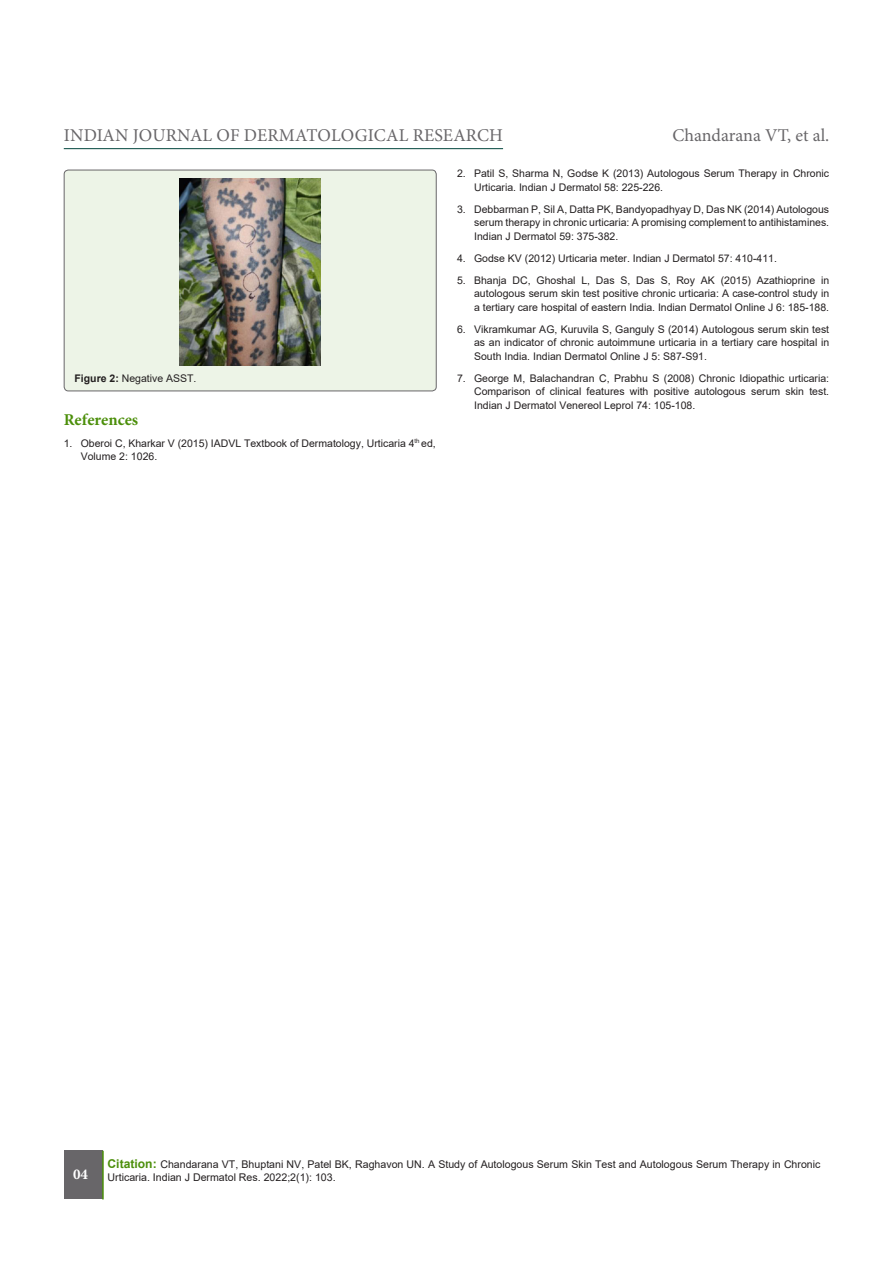
<style>
.page{position:relative;width:893px;height:1263px;background:#fff}
.page>*{position:absolute;margin:0;border:0;box-sizing:border-box;transform-origin:0 0}
.t1{font:18px "Minion Pro";letter-spacing:.005em;color:#686669}
.subsideheadding{font:700 16.5px "Minion Pro";color:#4c8f0b}
.t2{font:700 15px "Minion Pro";color:#fff}
.t3{font:10.65px "Arial";color:#231f20}
.t4{font:10.5px/13.5px "Arial";color:#231f20;text-align:justify}
.s1{font-weight:700}
.s2{font-weight:700;font-size:12.15px;color:#4c8f0b}
</style>
<div class="page">
<hr style="left:64px;top:148px;width:439px;height:1px;background:#00443c">
<div style="left:64px;top:1151px;width:38px;height:48px;background:#686669"></div>
<hr style="left:102px;top:1151px;width:2px;height:48px;background:#4c8f0b">
<div style="left:64px;top:170px;width:372px;height:221px;background:#edf4e7;border-radius:4px"></div>
<img style="left:180px;top:179px;width:140px;height:186px">
<div style="left:64px;top:170px;width:373px;height:221px;border:1px solid #686669;border-radius:4px"></div>
<h1 class="t1" style="left:64px;top:123px;width:441px">INDIAN JOURNAL OF DERMATOLOGICAL RESEARCH</h1>
<h1 class="t1" style="left:672px;top:123px;width:158px">Chandarana VT, et al.</h1>
<p class="t4" style="left:75px;top:372px;width:123px"><span class="s1">Figure 2:</span> Negative ASST.</p>
<p class="subsideheadding" style="left:64px;top:408px;width:76px">References</p>
<p class="t4" style="left:81px;top:436px;width:357px;text-indent:-17px">1. Oberoi C, Kharkar V (2015) IADVL Textbook of Dermatology, Urticaria 4<sup>th</sup> ed,<br>Volume 2: 1026.</p>
<p class="t4" style="left:474px;top:167px;width:357px;text-indent:-17px">2. Patil S, Sharma N, Godse K (2013) Autologous Serum Therapy in Chronic<br>Urticaria. Indian J Dermatol 58: 225-226.</p>
<p class="t4" style="left:474px;top:202px;width:357px;text-indent:-17px">3. Debbarman P, Sil A, Datta PK, Bandyopadhyay D, Das NK (2014) Autologous serum therapy in chronic urticaria: A promising complement to antihistamines.<br>Indian J Dermatol 59: 375-382.</p>
<p class="t4" style="left:457px;top:251px;width:321px">4. Godse KV (2012) Urticaria meter. Indian J Dermatol 57: 410-411.</p>
<p class="t4" style="left:474px;top:273px;width:357px;text-indent:-17px">5. Bhanja DC, Ghoshal L, Das S, Das S, Roy AK (2015) Azathioprine in autologous serum skin test positive chronic urticaria: A case-control study in a tertiary care hospital of eastern India. Indian Dermatol Online J 6: 185-188.</p>
<p class="t4" style="left:474px;top:322px;width:357px;text-indent:-17px">6. Vikramkumar AG, Kuruvila S, Ganguly S (2014) Autologous serum skin test as an indicator of chronic autoimmune urticaria in a tertiary care hospital in South India. Indian Dermatol Online J 5: S87-S91.</p>
<p class="t4" style="left:474px;top:371px;width:357px;text-indent:-17px">7. George M, Balachandran C, Prabhu S (2008) Chronic Idiopathic urticaria:<br>Comparison of clinical features with positive autologous serum skin test.<br>Indian J Dermatol Venereol Leprol 74: 105-108.</p>
<p class="t3" style="left:108px;top:1157px;width:714px"><span class="s2">Citation:</span> Chandarana VT, Bhuptani NV, Patel BK, Raghavon UN. A Study of Autologous Serum Skin Test and Autologous Serum Therapy in Chronic</p>
<h3 class="t2" style="left:73px;top:1164px;width:16px">04</h3>
<p class="t3" style="left:108px;top:1169px;width:230px">Urticaria. Indian J Dermatol Res. 2022;2(1): 103.</p>
</div>
